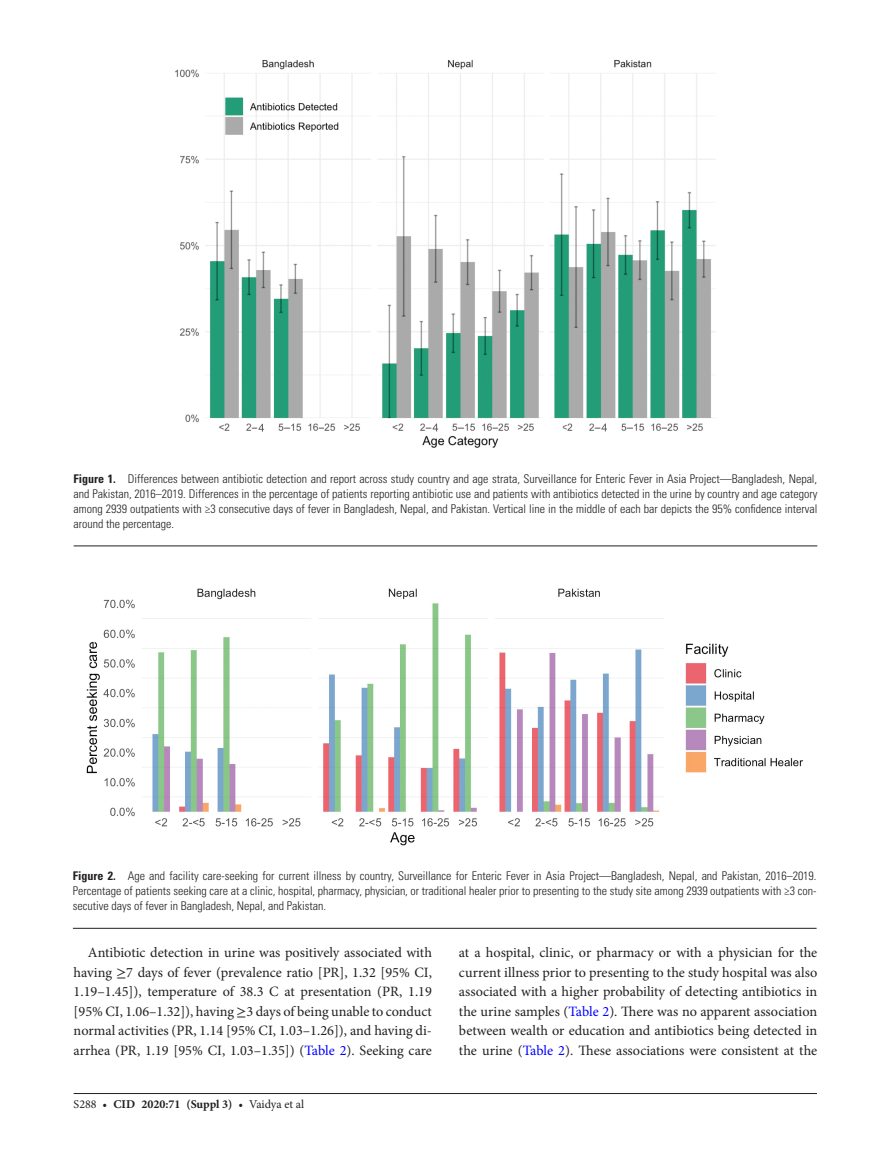
<style>
.page{position:relative;width:891px;height:1174px;background:#fff}
.page>*{position:absolute;margin:0;border:0;box-sizing:border-box;transform-origin:0 0}
.t1{font:14.25px/19.5px "Minion Pro";color:#231f20;text-align:justify}
.t2{font:300 condensed 12px/15px "Univers LT Std";color:#231f20;text-align:justify}
.t3{font:700 12px "Minion Pro";color:#231f20}
.s1{font-weight:700}
.s2{font-family:"STIX General"}
.s3{color:#00f}
.s4{font-weight:400}
</style>
<div class="page">
<hr style="left:74px;top:1093px;width:743px;height:1px;background:#231f20">
<hr style="left:73px;top:928px;width:744px;height:1px;background:#231f20">
<img style="left:86px;top:588px;width:717px;height:258px">
<hr style="left:74px;top:546px;width:743px;height:1px;background:#231f20">
<img style="left:175px;top:60px;width:541px;height:388px">
<p class="t2" style="left:74px;top:471px;width:745px"><span class="s1">Figure 1.</span> Differences between antibiotic detection and report across study country and age strata, Surveillance for Enteric Fever in Asia Project—Bangladesh, Nepal, and Pakistan, 2016–2019. Differences in the percentage of patients reporting antibiotic use and patients with antibiotics detected in the urine by country and age category among 2939 outpatients with ≥3 consecutive days of fever in Bangladesh, Nepal, and Pakistan. Vertical line in the middle of each bar depicts the 95% confidence interval around the percentage.</p>
<p class="t2" style="left:73px;top:868px;width:745px"><span class="s1">Figure 2.</span> Age and facility care-seeking for current illness by country, Surveillance for Enteric Fever in Asia Project—Bangladesh, Nepal, and Pakistan, 2016–2019.<br>Percentage of patients seeking care at a clinic, hospital, pharmacy, physician, or traditional healer prior to presenting to the study site among 2939 outpatients with ≥3 con&shy;secutive days of fever in Bangladesh, Nepal, and Pakistan.</p>
<p class="t1" style="left:74px;top:943px;width:360px;text-indent:14px">Antibiotic detection in urine was positively associated with having <span class="s2">≥</span>7 days of fever (prevalence ratio [PR], 1.32 [95% CI, 1.19–1.45]), temperature of 38.3 C at presentation (PR, 1.19 [95% CI, 1.06–1.32]), having <span class="s2">≥</span>3 days of being unable to conduct normal activities (PR, 1.14 [95% CI, 1.03–1.26]), and having di&shy;arrhea (PR, 1.19 [95% CI, 1.03–1.35]) (<span class="s3">Table 2</span>). Seeking care</p>
<p class="t1" style="left:459px;top:943px;width:360px">at a hospital, clinic, or pharmacy or with a physician for the current illness prior to presenting to the study hospital was also associated with a higher probability of detecting antibiotics in the urine samples (<span class="s3">Table 2</span>). There was no apparent association between wealth or education and antibiotics being detected in the urine (<span class="s3">Table 2</span>). These associations were consistent at the</p>
<p class="t3" style="left:74px;top:1095px;width:232px"><span class="s4">S288 •</span> cid 2020:71 (Suppl 3) <span class="s4">• Vaidya et al</span></p>
</div>
